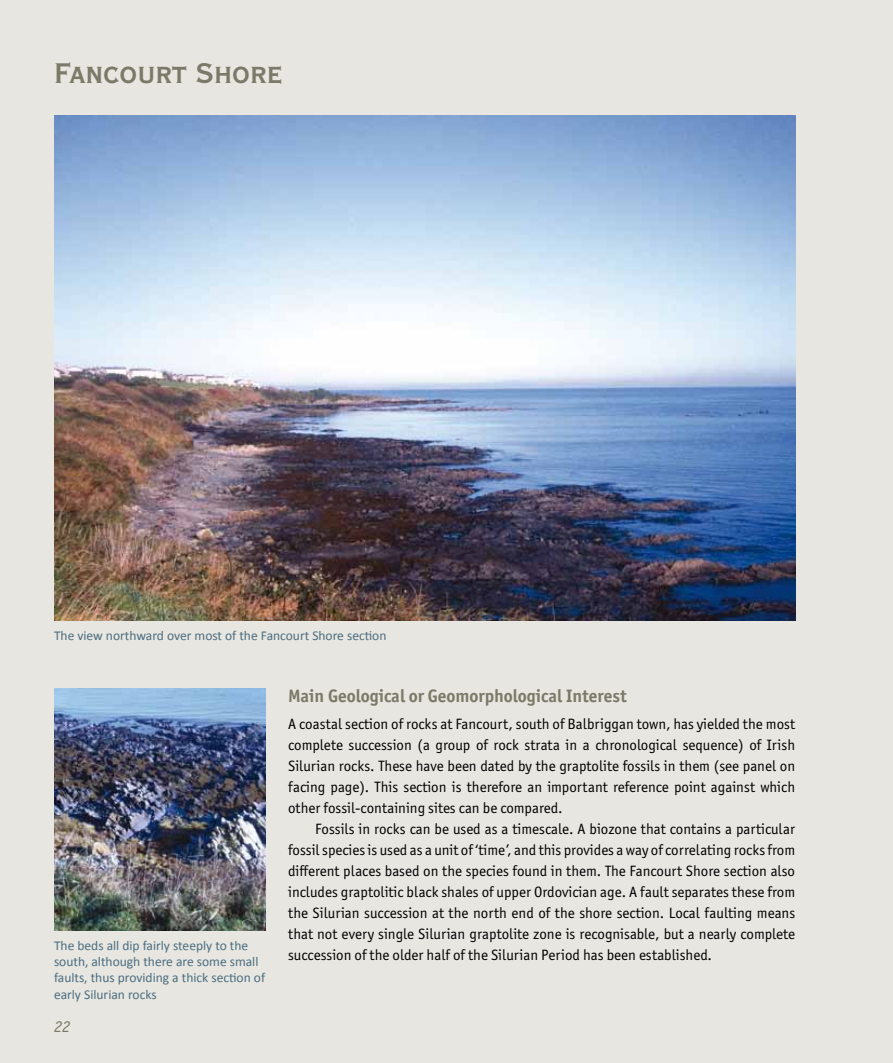
<style>
.page{position:relative;width:893px;height:1063px;background:#e7e6e0}
.page>*{position:absolute;margin:0;border:0;box-sizing:border-box;transform-origin:0 0}
.t1{font:700 condensed 37.5px "Copperplate Gothic BT";color:#7b7a68}
.t2{font:700 18px "Officina Sans ITC Std";color:#7b7a68}
.t3{font:italic 16.5px "Officina Sans ITC Std";color:#7b7a68}
.t4{font:15px/21px "Officina Sans ITC Std";color:#000;text-align:justify}
.t5{font:13.5px/16.2px "Calibri";color:#4c6d80}
</style>
<div class="page">
<img style="left:54px;top:689px;width:212px;height:242px">
<img style="left:54px;top:116px;width:741px;height:505px">
<h1 class="t1" style="left:54px;top:53px;width:230px">Fancourt Shore</h1>
<p class="t5" style="left:54px;top:627px;width:334px">The view northward over most of the Fancourt Shore section</p>
<p class="t5" style="left:54px;top:937px;width:213px">The beds all dip fairly steeply to the south, although there are some small faults, thus providing a thick section of early Silurian rocks</p>
<p class="t3" style="left:54px;top:1017px;width:18px">22</p>
<p class="t2" style="left:288px;top:685px;width:340px">Main Geological or Geomorphological Interest</p>
<p class="t4" style="left:288px;top:713px;width:509px">A coastal section of rocks at Fancourt, south of Balbriggan town, has yielded the most complete succession (a group of rock strata in a chronological sequence) of Irish Silurian rocks. These have been dated by the graptolite fossils in them (see panel on facing page). This section is therefore an important reference point against which other fossil-containing sites can be compared.</p>
<p class="t4" style="left:288px;top:818px;width:509px;text-indent:27px">Fossils in rocks can be used as a timescale. A biozone that contains a particular fossil species is used as a unit of ‘time’, and this provides a way of correlating rocks from different places based on the species found in them. The Fancourt Shore section also includes graptolitic black shales of upper Ordovician age. A fault separates these from the Silurian succession at the north end of the shore section. Local faulting means that not every single Silurian graptolite zone is recognisable, but a nearly complete succession of the older half of the Silurian Period has been established.</p>
</div>
